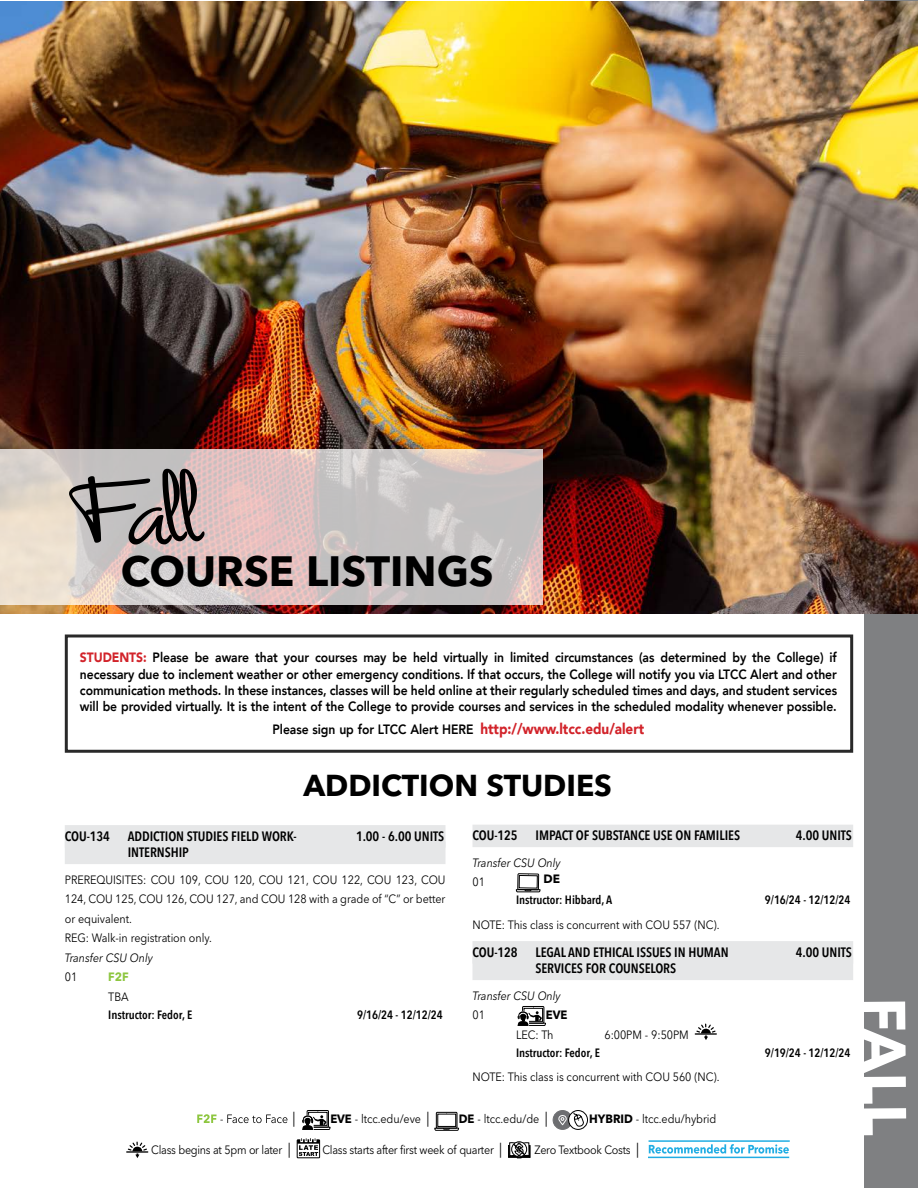
<style>
.page{position:relative;width:918px;height:1188px;background:#fff}
.page>*{position:absolute;margin:0;border:0;box-sizing:border-box;transform-origin:0 0}
.INTRO_PAGE_HEADER{font:90px "Quick Handle AOE";color:#000}
.t1{font:700 60px "Avenir Next LT Pro";color:#fff}
.SEASON_COURSE_HEADING{font:700 42px "Avenir Next LT Pro";color:#000}
.DEPTHEADING{font:700 30px "Avenir Next LT Pro";color:#000}
.t2{font:15px "Avenir Next LT Pro";color:#000;scale:.9 1}
.DEPTDSC{font:800 13.5px/16.2px "Avenir";letter-spacing:-.005em;color:#000;text-align:justify;scale:.9 1}
.Course_Title-BOLD{font:600 condensed 13.5px "Avenir Next LT Pro";letter-spacing:-.005em;color:#000}
.Course_Desc-Offering_Info{font:12px/19.5px "Avenir Next LT Pro";letter-spacing:-.005em;color:#000;text-align:justify;scale:.9 1}
.INSTRUCTOR_LINE{font:600 condensed 12px "Avenir Next LT Pro";letter-spacing:-.005em;color:#000}
.Course_Desc-Offering_Info-2{font:12px "Avenir Next LT Pro";letter-spacing:-.025em;color:#000;scale:.9 1}
.Transfer_line{font:italic 12px "Avenir Next LT Pro";letter-spacing:-.005em;color:#000;scale:.9 1}
.Course_Desc-Offering_Info-3{font:700 12px "Avenir Next LT Pro";color:#000;scale:.95 1}
.Course_Desc-Offering_Info-4{font:700 12px "Avenir Next LT Pro";color:#8dc63f;scale:.95 1}
.Course_Desc-Offering_Info-5{font:700 12px "Avenir Next LT Pro";color:#000}
.s1{font-weight:900;color:#d2232a}
.s2{font-weight:900;font-size:15px;color:#d2232a}
.s3{font-weight:700}
.s4{font-size:15px}
</style>
<div class="page">
<div style="left:864px;top:0;width:54px;height:1188px;background:#7f8082"></div>
<svg style="left:127px;top:1141px;width:21px;height:17px"></svg>
<div style="left:297px;top:1140px;width:23px;height:18px;border:1px solid #000"></div>
<svg style="left:508px;top:1141px;width:22px;height:18px"></svg>
<svg style="left:649px;top:1144px;width:140px;height:10px"></svg>
<hr style="left:649px;top:1140px;width:141px;height:2px;background:#21ade3">
<hr style="left:648px;top:1157px;width:141px;height:1px;background:#21ade3">
<svg style="left:197px;top:1114px;width:90px;height:9px"></svg>
<svg style="left:299px;top:1110px;width:32px;height:46px"></svg>
<svg style="left:434px;top:1112px;width:25px;height:19px"></svg>
<div style="left:553px;top:1111px;width:19px;height:18px;background:#6d6e71;border-radius:50%"></div>
<div style="left:553px;top:1110px;width:19px;height:20px;border:1px solid #6d6e71;border-radius:50%"></div>
<svg style="left:558px;top:1115px;width:9px;height:11px"></svg>
<svg style="left:569px;top:1111px;width:19px;height:18px"></svg>
<div style="left:568px;top:1110px;width:20px;height:20px;border:1px solid #000;border-radius:50%"></div>
<svg style="left:573px;top:1112px;width:12px;height:15px"></svg>
<img style="left:0;top:1px;width:918px;height:612px">
<div style="left:472px;top:825px;width:381px;height:22px;background:#e6e7e8"></div>
<div style="left:472px;top:941px;width:381px;height:23px;background:#e6e7e8"></div>
<div style="left:472px;top:958px;width:381px;height:22px;background:#e6e7e8"></div>
<svg style="left:516px;top:873px;width:25px;height:20px"></svg>
<svg style="left:517px;top:1006px;width:29px;height:20px"></svg>
<svg style="left:695px;top:1023px;width:22px;height:17px"></svg>
<svg style="left:0;top:449px;width:542px;height:156px;background:#d3c7c4"></svg>
<div style="left:65px;top:634px;width:788px;height:119px;border:3px solid #000"></div>
<div style="left:65px;top:825px;width:381px;height:23px;background:#e6e7e8"></div>
<div style="left:65px;top:842px;width:381px;height:22px;background:#e6e7e8"></div>
<p class="INTRO_PAGE_HEADER" style="left:82px;top:458px;width:118px">Fall</p>
<p class="SEASON_COURSE_HEADING" style="left:121px;top:545px;width:374px">COURSE LISTINGS</p>
<p class="DEPTDSC" style="left:80px;top:650px;width:843px"><span class="s1">STUDENTS:</span> Please be aware that your courses may be held virtually in limited circumstances (as determined by the College) if necessary due to inclement weather or other emergency conditions. If that occurs, the College will notify you via LTCC Alert and other communication methods. In these instances, classes will be held online at their regularly scheduled times and days, and student services will be provided virtually. It is the intent of the College to provide courses and services in the scheduled modality whenever possible.</p>
<p class="DEPTDSC" style="left:273px;top:721px;width:415px">Please sign up for LTCC Alert HERE <span class="s2">http://www.ltcc.edu/alert</span></p>
<p class="DEPTHEADING" style="left:303px;top:767px;width:310px">ADDICTION STUDIES</p>
<p class="Course_Title-BOLD" style="left:472px;top:827px;width:47px">COU-125</p>
<p class="Course_Title-BOLD" style="left:536px;top:827px;width:206px">IMPACT OF SUBSTANCE USE ON FAMILIES</p>
<p class="Course_Title-BOLD" style="left:796px;top:827px;width:58px">4.00 UNITS</p>
<p class="Transfer_line" style="left:472px;top:855px;width:100px">Transfer CSU Only</p>
<p class="Course_Desc-Offering_Info" style="left:472px;top:872px;width:15px">01</p>
<p class="Course_Desc-Offering_Info-5" style="left:544px;top:872px;width:18px">DE</p>
<p class="INSTRUCTOR_LINE" style="left:516px;top:893px;width:98px">Instructor: Hibbard, A</p>
<p class="INSTRUCTOR_LINE" style="left:765px;top:893px;width:87px">9/16/24 - 12/12/24</p>
<p class="Course_Desc-Offering_Info" style="left:472px;top:915px;width:276px">NOTE: This class is concurrent with COU 557 (NC).</p>
<p class="Course_Title-BOLD" style="left:472px;top:944px;width:47px">COU-128</p>
<p class="Course_Title-BOLD" style="left:536px;top:944px;width:195px">LEGAL AND ETHICAL ISSUES IN HUMAN</p>
<p class="Course_Title-BOLD" style="left:796px;top:944px;width:58px">4.00 UNITS</p>
<p class="Course_Title-BOLD" style="left:536px;top:960px;width:142px">SERVICES FOR COUNSELORS</p>
<p class="Transfer_line" style="left:472px;top:988px;width:100px">Transfer CSU Only</p>
<p class="Course_Desc-Offering_Info" style="left:472px;top:1005px;width:15px">01</p>
<p class="Course_Desc-Offering_Info-3" style="left:546px;top:1008px;width:24px">EVE</p>
<p class="Course_Desc-Offering_Info" style="left:516px;top:1025px;width:43px">LEC: Th</p>
<p class="Course_Desc-Offering_Info" style="left:604px;top:1025px;width:95px">6:00PM - 9:50PM</p>
<p class="INSTRUCTOR_LINE" style="left:516px;top:1045px;width:85px">Instructor: Fedor, E</p>
<p class="INSTRUCTOR_LINE" style="left:765px;top:1045px;width:87px">9/19/24 - 12/12/24</p>
<p class="Course_Desc-Offering_Info" style="left:472px;top:1067px;width:276px">NOTE: This class is concurrent with COU 560 (NC).</p>
<p class="Course_Title-BOLD" style="left:65px;top:828px;width:47px">COU-134</p>
<p class="Course_Title-BOLD" style="left:128px;top:828px;width:170px">ADDICTION STUDIES FIELD WORK-</p>
<p class="Course_Title-BOLD" style="left:356px;top:828px;width:90px">1.00 - 6.00 UNITS</p>
<p class="Course_Title-BOLD" style="left:128px;top:844px;width:63px">INTERNSHIP</p>
<p class="Course_Desc-Offering_Info" style="left:65px;top:870px;width:425px">PREREQUISITES: COU 109, COU 120, COU 121, COU 122, COU 123, COU 124, COU 125, COU 126, COU 127, and COU 128 with a grade of “C” or better or equivalent.</p>
<p class="Course_Desc-Offering_Info" style="left:65px;top:928px;width:165px">REG: Walk-in registration only.</p>
<p class="Transfer_line" style="left:65px;top:950px;width:100px">Transfer CSU Only</p>
<p class="Course_Desc-Offering_Info" style="left:65px;top:967px;width:15px">01</p>
<p class="Course_Desc-Offering_Info-4" style="left:108px;top:970px;width:23px">F2F</p>
<p class="Course_Desc-Offering_Info" style="left:108px;top:987px;width:24px">TBA</p>
<p class="INSTRUCTOR_LINE" style="left:108px;top:1007px;width:85px">Instructor: Fedor, E</p>
<p class="INSTRUCTOR_LINE" style="left:357px;top:1007px;width:87px">9/16/24 - 12/12/24</p>
<p class="t2" style="left:293px;top:1109px;width:5px">|</p>
<p class="Course_Desc-Offering_Info" style="left:330px;top:1109px;width:112px"><span class="s3">EVE</span> - ltcc.edu/eve <span class="s4">|</span></p>
<p class="Course_Desc-Offering_Info" style="left:459px;top:1109px;width:100px"><span class="s3">DE</span> - ltcc.edu/de <span class="s4">|</span></p>
<p class="Course_Desc-Offering_Info" style="left:589px;top:1109px;width:143px"><span class="s3">HYBRID</span> - ltcc.edu/hybrid</p>
<p class="Course_Desc-Offering_Info-2" style="left:151px;top:1142px;width:157px">Class begins at 5pm or later <span class="s4">|</span></p>
<p class="Course_Desc-Offering_Info-2" style="left:322px;top:1142px;width:201px">Class starts after first week of quarter <span class="s4">|</span></p>
<p class="Course_Desc-Offering_Info-2" style="left:535px;top:1142px;width:118px">Zero Textbook Costs <span class="s4">|</span></p>
<h2 class="t1" style="left:920px;top:997px;width:140px;rotate:89deg">FALL</h2>
</div>
